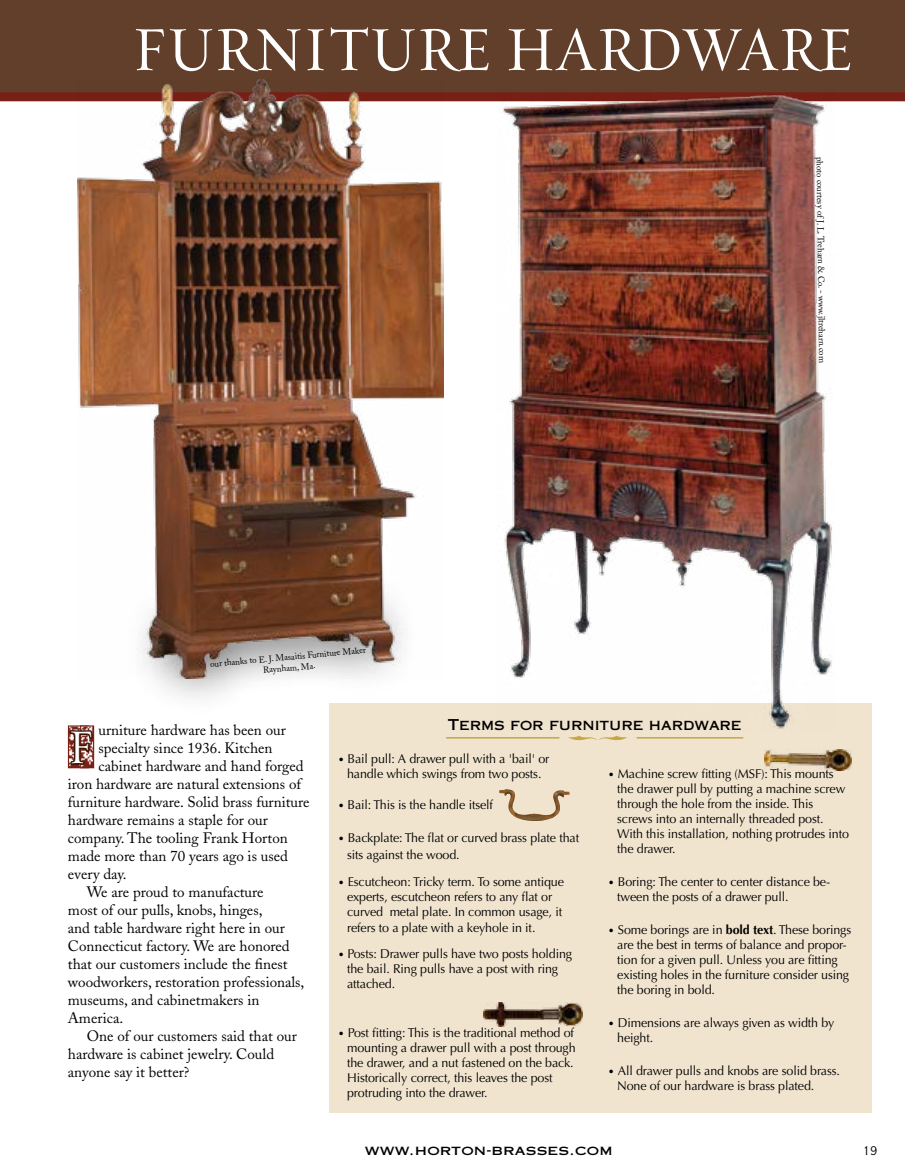
<style>
.page{position:relative;width:905px;height:1175px;background:#fff}
.page>*{position:absolute;margin:0;border:0;box-sizing:border-box;transform-origin:0 0}
.t1{font:63px "Requiem Text";color:#fff;scale:.9 1}
.t2{font:48.6px "Requiem Text";color:#fff;scale:.83 1}
.t3{font:15px "Adobe Caslon";color:#000}
.t4{font:15px "Copperplate Thirty One AB";letter-spacing:-.005em;color:#000}
.t5{font:13.5px "Copperplate Thirty One AB";letter-spacing:.01em;color:#000;scale:1.1 1}
.t6{font:12.75px/15px "Optima LT Std";letter-spacing:-.01em;color:#000}
.t7{font:12px "Copperplate Twenty Nine AB";color:#000}
.t8{font:9px/10.8px "Adobe Caslon";color:#000;text-align:center}
.s1{font-size:10.5px}
.s2{font-weight:700}
</style>
<div class="page">
<div style="left:0;top:0;width:904px;height:99px;background:#613f2a"></div>
<div style="left:0;top:92px;width:904px;height:9px;background:#792016"></div>
<div style="left:329px;top:703px;width:543px;height:410px;background:#f1e4cf"></div>
<div style="left:124px;top:573px;width:294px;height:142px;background:#000;opacity:.6"></div>
<img style="left:78px;top:79px;width:365px;height:599px">
<hr style="left:446px;top:737px;width:113px;height:1px;background:#c7a643">
<hr style="left:636px;top:737px;width:107px;height:1px;background:#c7a643">
<img style="left:70px;top:727px;width:10px;height:39px">
<div style="left:68px;top:725px;width:21px;height:43px;border:1px solid #792016"></div>
<div style="left:80px;top:725px;width:14px;height:43px;border:1px solid #792016"></div>
<svg style="left:71px;top:728px;width:24px;height:39px"></svg>
<img style="left:499px;top:789px;width:70px;height:32px">
<img style="left:484px;top:1002px;width:98px;height:24px">
<img style="left:764px;top:749px;width:87px;height:22px">
<img style="left:496px;top:95px;width:339px;height:634px">
<h1 class="t1" style="left:132px;top:9px;width:803px">FURNITURE HARDWARE</h1>
<p class="t8" style="left:210px;top:658px;width:158px;rotate:-5deg">our thanks to E. J. Masaitis Furniture Maker<br>Raynham, Ma.</p>
<p class="t8" style="left:824px;top:156px;width:207px;rotate:89deg">photo courtesy of J. L. Treharn &amp; Co. - www.jltreharn.com</p>
<p class="t3" style="left:98px;top:721px;width:189px">urniture hardware has been our</p>
<p class="t3" style="left:98px;top:739px;width:176px">specialty since 1936. Kitchen</p>
<p class="t3" style="left:98px;top:757px;width:207px">cabinet hardware and hand forged</p>
<p class="t3" style="left:68px;top:775px;width:235px">iron hardware are natural extensions of</p>
<p class="t3" style="left:68px;top:793px;width:243px">furniture hardware. Solid brass furniture</p>
<p class="t3" style="left:68px;top:811px;width:201px">hardware remains a staple for our</p>
<p class="t3" style="left:68px;top:829px;width:221px">company. The tooling Frank Horton</p>
<p class="t3" style="left:68px;top:847px;width:221px">made more than 70 years ago is used</p>
<p class="t3" style="left:68px;top:865px;width:60px">every day.</p>
<p class="t3" style="left:87px;top:883px;width:178px">We are proud to manufacture</p>
<p class="t3" style="left:68px;top:901px;width:196px">most of our pulls, knobs, hinges,</p>
<p class="t3" style="left:68px;top:919px;width:218px">and table hardware right here in our</p>
<p class="t3" style="left:68px;top:937px;width:223px">Connecticut factory. We are honored</p>
<p class="t3" style="left:68px;top:955px;width:221px">that our customers include the finest</p>
<p class="t3" style="left:68px;top:973px;width:238px">woodworkers, restoration professionals,</p>
<p class="t3" style="left:68px;top:991px;width:193px">museums, and cabinetmakers in</p>
<p class="t3" style="left:68px;top:1009px;width:57px">America.</p>
<p class="t3" style="left:87px;top:1027px;width:211px">One of our customers said that our</p>
<p class="t3" style="left:68px;top:1045px;width:208px">hardware is cabinet jewelry. Could</p>
<p class="t3" style="left:68px;top:1063px;width:123px">anyone say it better?</p>
<h2 class="t2" style="left:69px;top:716px;width:31px">F</h2>
<p class="t4" style="left:448px;top:715px;width:295px">Terms for furniture hardware</p>
<p class="t6" style="left:338px;top:751px;width:213px;text-align:center"><span class="s1">•</span> Bail pull: A drawer pull with a 'bail' or handle which swings from two posts.</p>
<p class="t6" style="left:338px;top:797px;width:156px"><span class="s1">•</span> Bail: This is the handle itself</p>
<p class="t6" style="left:347px;top:829px;width:234px;line-height:16.5px;text-indent:-9px"><span class="s1">•</span> Backplate: The flat or curved brass plate that sits against the wood.</p>
<p class="t6" style="left:338px;top:874px;width:227px;text-align:center"><span class="s1">•</span> Escutcheon: Tricky term. To some antique experts, escutcheon refers to any flat or curved metal plate. In common usage, it</p>
<p class="t6" style="left:347px;top:920px;width:190px">refers to a plate with a keyhole in it.</p>
<p class="t6" style="left:347px;top:946px;width:227px;text-indent:-9px"><span class="s1">•</span> Posts: Drawer pulls have two posts holding the bail. Ring pulls have a post with ring attached.</p>
<p class="t6" style="left:347px;top:1025px;width:230px;text-indent:-9px"><span class="s1">•</span> Post fitting: This is the traditional method of mounting a drawer pull with a post through the drawer, and a nut fastened on the back.<br>Historically correct, this leaves the post protruding into the drawer.</p>
<p class="t6" style="left:617px;top:766px;width:233px;text-indent:-9px"><span class="s1">•</span> Machine screw fitting (MSF): This mounts the drawer pull by putting a machine screw through the hole from the inside. This screws into an internally threaded post.<br>With this installation, nothing protrudes into the drawer.</p>
<p class="t6" style="left:617px;top:874px;width:214px;text-indent:-9px"><span class="s1">•</span> Boring: The center to center distance be&shy;tween the posts of a drawer pull.</p>
<p class="t6" style="left:617px;top:922px;width:235px;text-indent:-9px"><span class="s1">•</span> Some borings are in <span class="s2">bold text</span>. These borings are the best in terms of balance and propor&shy;tion for a given pull. Unless you are fitting existing holes in the furniture consider using the boring in bold.</p>
<p class="t6" style="left:617px;top:1015px;width:218px;text-indent:-9px"><span class="s1">•</span> Dimensions are always given as width by height.</p>
<p class="t6" style="left:617px;top:1063px;width:224px;text-indent:-9px"><span class="s1">•</span> All drawer pulls and knobs are solid brass.<br>None of our hardware is brass plated.</p>
<p class="t5" style="left:364px;top:1141px;width:227px">www.horton-brasses.com</p>
<p class="t7" style="left:863px;top:1143px;width:16px">19</p>
</div>
